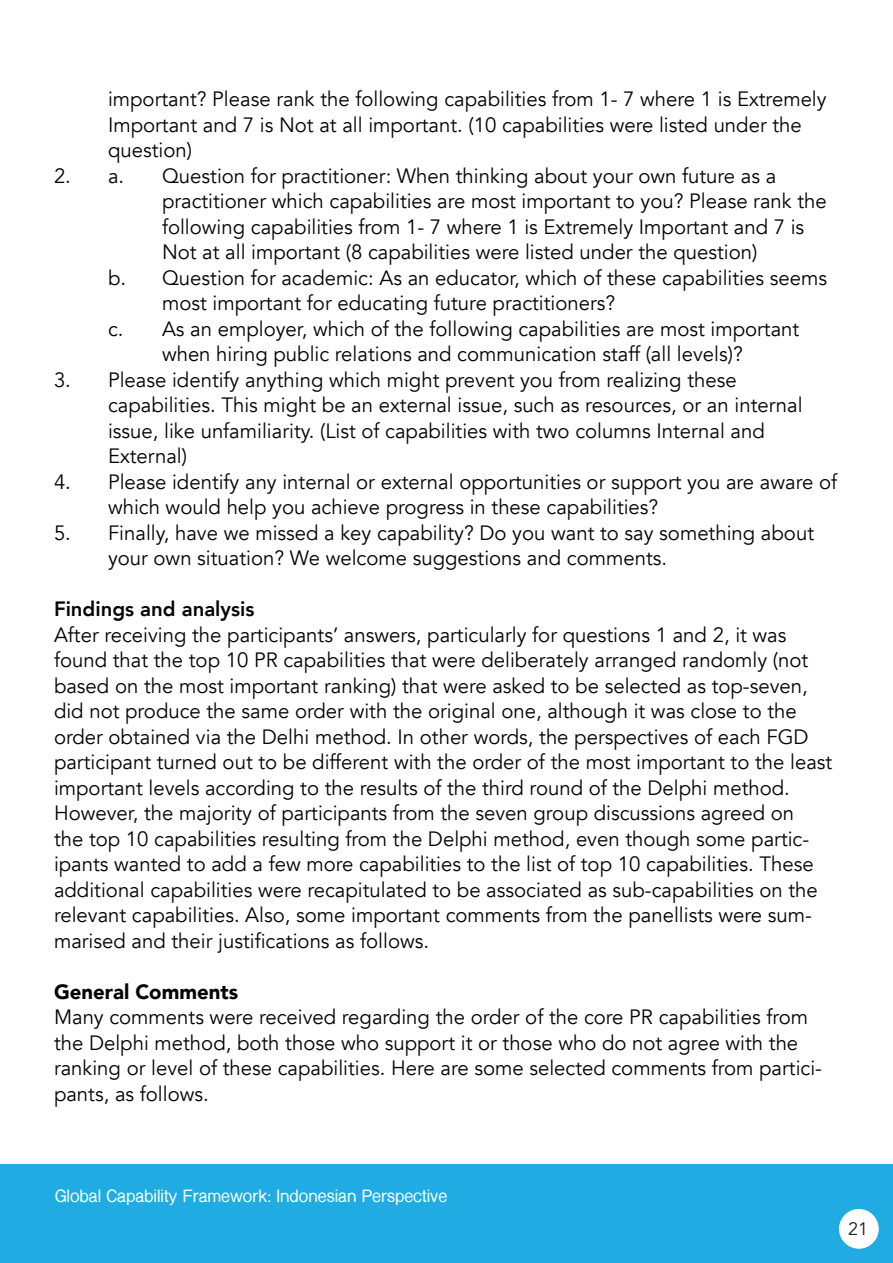
<style>
.page{position:relative;width:893px;height:1263px;background:#fff}
.page>*{position:absolute;margin:0;border:0;box-sizing:border-box;transform-origin:0 0}
.t1{font:20.7px/25.5px "Avenir";color:#040503}
.t2{font:800 20.7px "Avenir";color:#040503}
.t3{font:900 20.7px "Avenir";color:#040503}
.t4{font:18px "Avenir";color:#231f20}
.t5{font:700 16.5px "Shree Dev 0714";color:#fff}
</style>
<div class="page">
<div style="left:0;top:1164px;width:893px;height:99px;background:#20ace3"></div>
<div style="left:839px;top:1209px;width:40px;height:40px;background:#fff;border-radius:50%"></div>
<p class="t1" style="left:108px;top:87px;width:720px">important? Please rank the following capabilities from 1- 7 where 1 is Extremely</p>
<p class="t1" style="left:108px;top:112px;width:695px">Important and 7 is Not at all important. (10 capabilities were listed under the</p>
<p class="t1" style="left:108px;top:138px;width:86px">question)</p>
<p class="t1" style="left:54px;top:163px;width:72px">2. a.</p>
<p class="t1" style="left:162px;top:163px;width:616px">Question for practitioner: When thinking about your own future as a</p>
<p class="t1" style="left:162px;top:189px;width:666px">practitioner which capabilities are most important to you? Please rank the</p>
<p class="t1" style="left:162px;top:214px;width:644px">following capabilities from 1- 7 where 1 is Extremely Important and 7 is</p>
<p class="t1" style="left:162px;top:240px;width:597px">Not at all important (8 capabilities were listed under the question)</p>
<p class="t1" style="left:108px;top:265px;width:720px">b. Question for academic: As an educator, which of these capabilities seems</p>
<p class="t1" style="left:162px;top:291px;width:455px">most important for educating future practitioners?</p>
<p class="t1" style="left:108px;top:316px;width:693px">c. As an employer, which of the following capabilities are most important</p>
<p class="t1" style="left:162px;top:342px;width:582px">when hiring public relations and communication staff (all levels)?</p>
<p class="t1" style="left:54px;top:367px;width:684px">3. Please identify anything which might prevent you from realizing these</p>
<p class="t1" style="left:108px;top:393px;width:696px">capabilities. This might be an external issue, such as resources, or an internal</p>
<p class="t1" style="left:108px;top:418px;width:658px">issue, like unfamiliarity. (List of capabilities with two columns Internal and</p>
<p class="t1" style="left:108px;top:444px;width:81px">External)</p>
<p class="t1" style="left:54px;top:469px;width:785px">4. Please identify any internal or external opportunities or support you are aware of</p>
<p class="t1" style="left:108px;top:495px;width:552px">which would help you achieve progress in these capabilities?</p>
<p class="t1" style="left:54px;top:520px;width:762px">5. Finally, have we missed a key capability? Do you want to say something about</p>
<p class="t1" style="left:108px;top:546px;width:561px">your own situation? We welcome suggestions and comments.</p>
<p class="t2" style="left:54px;top:593px;width:202px">Findings and analysis</p>
<p class="t1" style="left:54px;top:622px;width:780px">After receiving the participants’ answers, particularly for questions 1 and 2, it was found that the top 10 PR capabilities that were deliberately arranged randomly (not based on the most important ranking) that were asked to be selected as top-seven, did not produce the same order with the original one, although it was close to the order obtained via the Delhi method. In other words, the perspectives of each FGD participant turned out to be different with the order of the most important to the least important levels according to the results of the third round of the Delphi method.<br>However, the majority of participants from the seven group discussions agreed on<br>the top 10 capabilities resulting from the Delphi method, even though some partic&shy;ipants wanted to add a few more capabilities to the list of top 10 capabilities. These additional capabilities were recapitulated to be associated as sub-capabilities on the relevant capabilities. Also, some important comments from the panellists were sum&shy;marised and their justifications as follows.</p>
<p class="t3" style="left:54px;top:974px;width:186px">General Comments</p>
<p class="t1" style="left:54px;top:1005px;width:769px">Many comments were received regarding the order of the core PR capabilities from the Delphi method, both those who support it or those who do not agree with the ranking or level of these capabilities. Here are some selected comments from partici&shy;pants, as follows.</p>
<p class="t5" style="left:55px;top:1187px;width:394px">Global Capability Framework: Indonesian Perspective</p>
<p class="t4" style="left:848px;top:1218px;width:22px">21</p>
</div>
